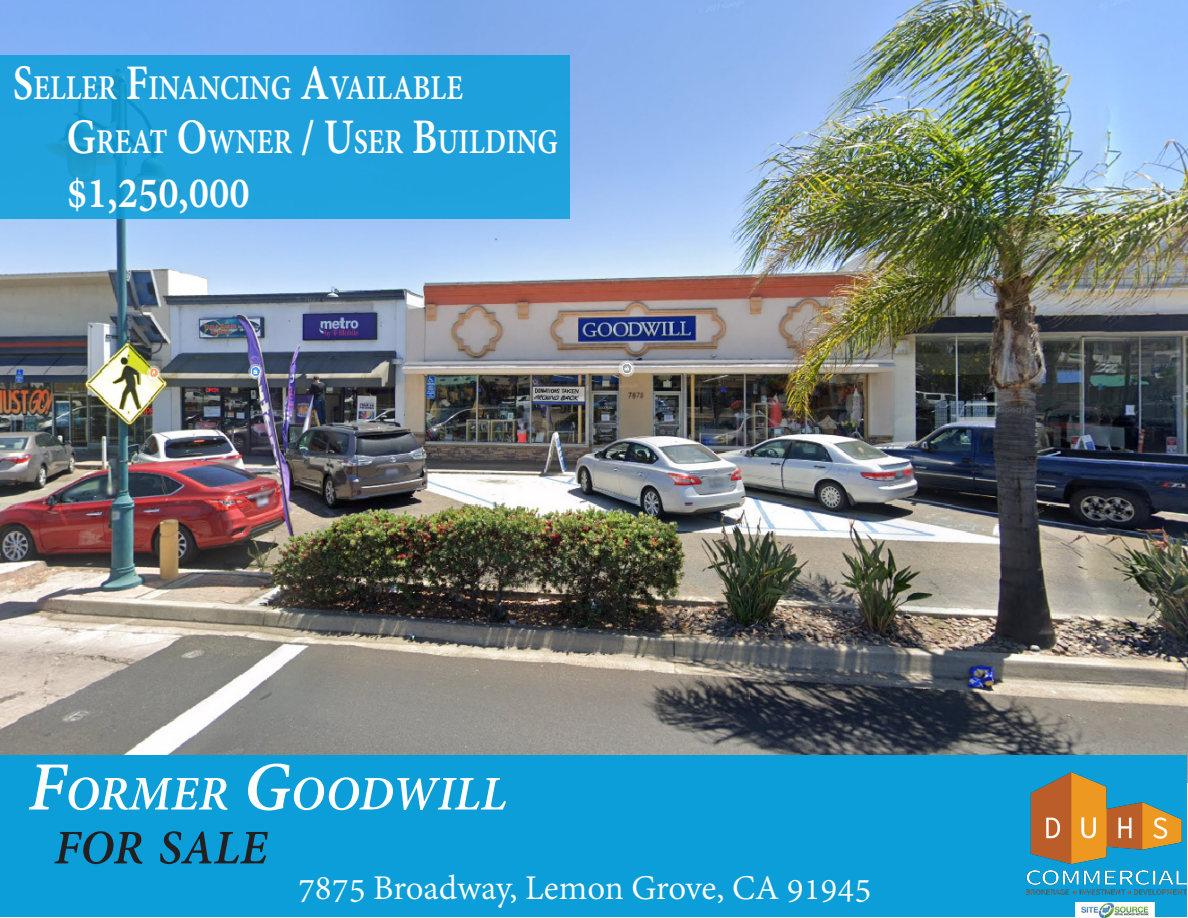
<style>
.page{position:relative;width:1188px;height:918px;background:#fff}
.page>*{position:absolute;margin:0;border:0;box-sizing:border-box;transform-origin:0 0}
.t1{font:700 54px "Adobe Devanagari";color:#fff;scale:.83 1}
.t2{font:italic 700 52.5px "Adobe Devanagari";color:#fff}
.t3{font:italic 700 52.5px "Adobe Devanagari";color:#231f20}
.t4{font:700 37.8px "Adobe Devanagari";color:#fff;scale:.83 1}
.t5{font:37.5px "Adobe Devanagari";color:#fff}
.s1{font-size:54px}
.s2{font-size:75px}
</style>
<div class="page">
<img style="left:0;top:0;width:1188px;height:783px">
<div style="left:1px;top:756px;width:1186px;height:161px;background:#0b9ed9"></div>
<div style="left:1px;top:55px;width:569px;height:163px;background:#1ea1dd"></div>
<img style="left:1026px;top:773px;width:162px;height:122px">
<img style="left:1076px;top:902px;width:79px;height:16px">
<p class="t4" style="left:13px;top:66px;width:544px"><span class="s1">S</span>ELLER <span class="s1">F</span>INANCING <span class="s1">A</span>VAILABLE</p>
<p class="t4" style="left:13px;top:120px;width:658px"><span class="s1">G</span>REAT <span class="s1">O</span>WNER <span class="s1">/ U</span>SER <span class="s1">B</span>UILDING</p>
<p class="t1" style="left:67px;top:160px;width:222px">$1,250,000</p>
<p class="t2" style="left:28px;top:764px;width:480px"><span class="s2">F</span>ORMER <span class="s2">G</span>OODWILL</p>
<p class="t3" style="left:54px;top:818px;width:215px">FOR SALE</p>
<p class="t5" style="left:298px;top:866px;width:575px">7875 Broadway, Lemon Grove, CA 91945</p>
</div>
